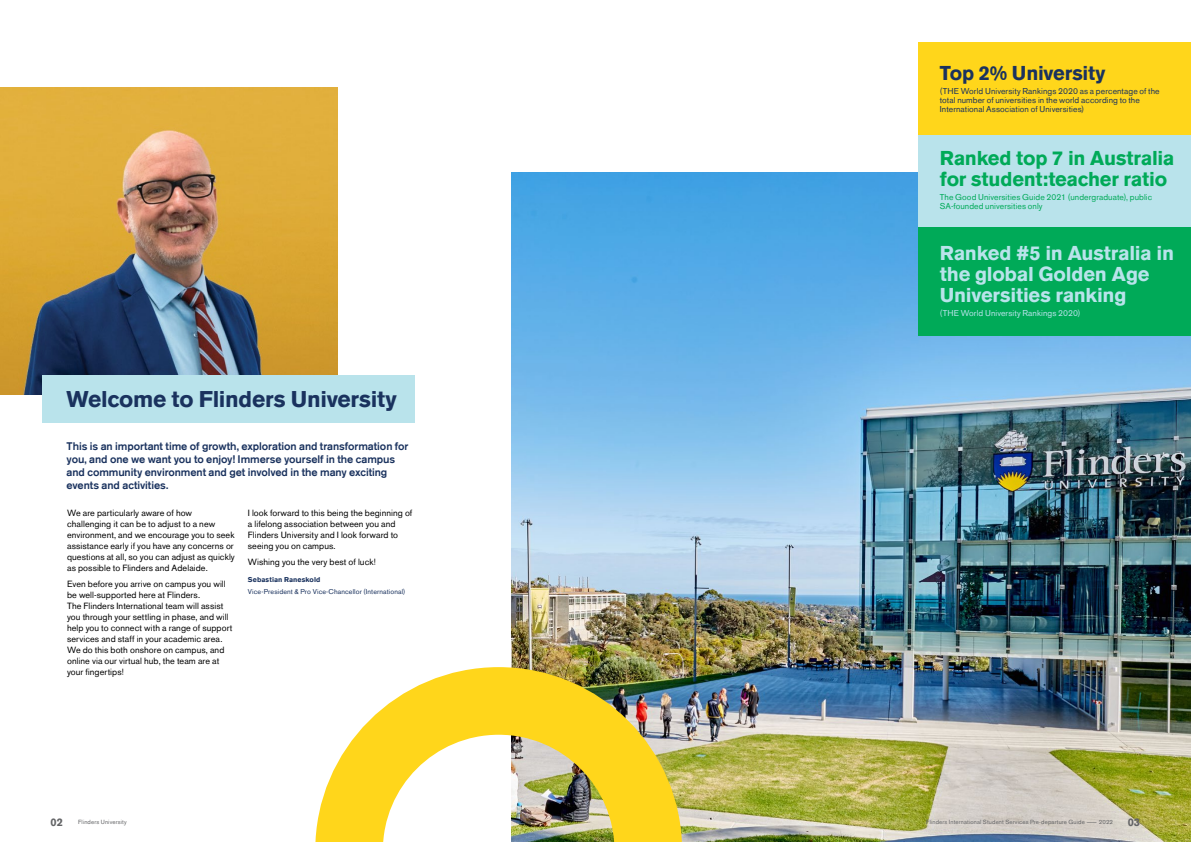
<style>
.page{position:relative;width:1191px;height:842px;background:#fff}
.page>*{position:absolute;margin:0;border:0;box-sizing:border-box;transform-origin:0 0}
.t1{font:700 22.7px "Akzidenz Grotesk BE";letter-spacing:-.01em;color:#1a325e}
.t2{font:700 20px/21px "Akzidenz Grotesk BE";letter-spacing:-.015em;color:#b9e3eb}
.t3{font:700 20px/21px "Akzidenz Grotesk BE";letter-spacing:-.01em;color:#00aa58}
.t4{font:700 20px "Akzidenz Grotesk BE";letter-spacing:-.01em;color:#1a325e}
.t5{font:11px/13px "Berthold Akzidenz Grotesk BE Md 2";letter-spacing:-.01em;color:#1a325e}
.t6{font:700 11px "Akzidenz Grotesk BE";color:#636466}
.t7{font:9px/11px "Akzidenz Grotesk BE";letter-spacing:.005em;color:#000}
.t8{font:8.5px/9px "Akzidenz Grotesk BE";letter-spacing:.01em;color:#1a325e}
.t9{font:8.5px/9px "Akzidenz Grotesk BE";letter-spacing:.01em;color:#00aa58}
.t10{font:8.5px "Akzidenz Grotesk BE";letter-spacing:.01em;color:#b9e3eb}
.t11{font:7px "Akzidenz Grotesk BE";letter-spacing:.015em;color:#1a325e}
.t12{font:700 7px "Akzidenz Grotesk BE";letter-spacing:.01em;color:#1a325e}
.t13{font:6px "Akzidenz Grotesk BE";letter-spacing:.025em;color:#636466}
</style>
<div class="page">
<img style="left:511px;top:173px;width:680px;height:669px">
<img style="left:0;top:88px;width:337px;height:306px">
<div style="left:43px;top:375px;width:372px;height:47px;background:#b9e3eb"></div>
<img style="left:315px;top:633px;width:401px;height:209px">
<div style="left:918px;top:226px;width:273px;height:109px;background:#00aa58"></div>
<div style="left:918px;top:134px;width:273px;height:92px;background:#b9e3eb"></div>
<div style="left:918px;top:43px;width:273px;height:92px;background:#ffd61b"></div>
<h2 class="t4" style="left:940px;top:61px;width:167px">Top 2% University</h2>
<p class="t8" style="left:940px;top:86px;width:221px">(THE World University Rankings 2020 as a percentage of the total number of universities in the world according to the<br>International Association of Universities)</p>
<h2 class="t3" style="left:940px;top:148px;width:236px">Ranked top 7 in Australia for student:teacher ratio</h2>
<p class="t9" style="left:940px;top:193px;width:214px">The Good Universities Guide 2021 (undergraduate), public<br>SA-founded universities only</p>
<h1 class="t1" style="left:67px;top:386px;width:332px">Welcome to Flinders University</h1>
<p class="t5" style="left:67px;top:440px;width:343px">This is an important time of growth, exploration and transformation for you, and one we want you to enjoy! Immerse yourself in the campus and community environment and get involved in the many exciting events and activities.</p>
<p class="t7" style="left:67px;top:508px;width:169px">We are particularly aware of how challenging it can be to adjust to a new environment, and we encourage you to seek assistance early if you have any concerns or questions at all, so you can adjust as quickly as possible to Flinders and Adelaide.</p>
<p class="t7" style="left:67px;top:579px;width:167px">Even before you arrive on campus you will be well-supported here at Flinders.<br>The Flinders International team will assist you through your settling in phase, and will help you to connect with a range of support services and staff in your academic area.<br>We do this both onshore on campus, and online via our virtual hub, the team are at your fingertips!</p>
<p class="t7" style="left:248px;top:508px;width:166px">I look forward to this being the beginning of a lifelong association between you and Flinders University and I look forward to seeing you on campus.</p>
<p class="t7" style="left:248px;top:557px;width:130px">Wishing you the very best of luck!</p>
<p class="t12" style="left:248px;top:576px;width:74px">Sebastian Raneskold</p>
<p class="t11" style="left:248px;top:587px;width:159px">Vice-President &amp; Pro Vice-Chancellor (International)</p>
<h2 class="t2" style="left:940px;top:243px;width:236px">Ranked #5 in Australia in the global Golden Age<br>Universities ranking</h2>
<p class="t10" style="left:940px;top:308px;width:142px">(THE World University Rankings 2020)</p>
<p class="t6" style="left:51px;top:815px;width:14px">02</p>
<p class="t13" style="left:78px;top:818px;width:50px">Flinders University</p>
<p class="t13" style="left:926px;top:818px;width:188px">Flinders International Student Services Pre-departure Guide — 2022</p>
<p class="t6" style="left:1127px;top:815px;width:14px">03</p>
</div>
